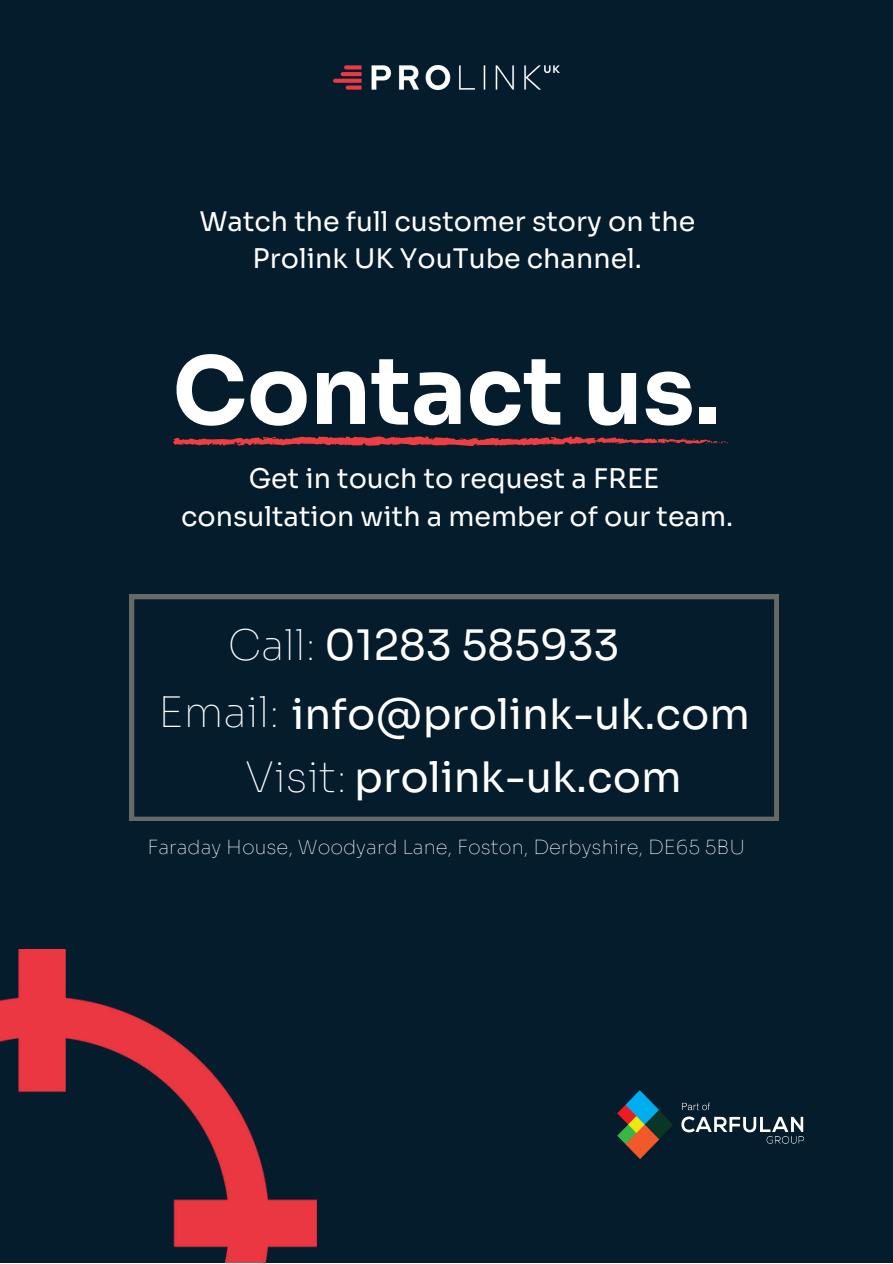
<style>
.page{position:relative;width:893px;height:1264px;background:#fff}
.page>*{position:absolute;margin:0;border:0;box-sizing:border-box;transform-origin:0 0}
.t1{font:700 92.85px "Sora";color:#fff}
.t2{font:42px "Sora";color:#fff}
.t3{font:27px/37px "Sora";color:#fff;text-align:center}
.t4{font:100 19.5px "Sora";color:#fff}
.s1{font-weight:100}
</style>
<div class="page">
<div style="left:0;top:0;width:892px;height:1262px;background:#041c2c"></div>
<svg style="left:130px;top:595px;width:648px;height:225px"></svg>
<svg style="left:173px;top:436px;width:555px;height:10px"></svg>
<img style="left:617px;top:1090px;width:186px;height:68px">
<img style="left:333px;top:65px;width:226px;height:24px">
<img style="left:0;top:949px;width:316px;height:313px">
<p class="t3" style="left:199px;top:201px;width:497px">Watch the full customer story on the<br>Prolink UK YouTube channel.</p>
<h1 class="t1" style="left:172px;top:314px;width:549px">Contact us.</h1>
<p class="t3" style="left:181px;top:458px;width:553px">Get in touch to request a FREE consultation with a member of our team.</p>
<h2 class="t2" style="left:228px;top:611px;width:393px"><span class="s1">Call:</span> 01283 585933</h2>
<h2 class="t2" style="left:158px;top:679px;width:593px"><span class="s1">Email:</span> info@prolink-uk.com</h2>
<h2 class="t2" style="left:245px;top:742px;width:437px"><span class="s1">Visit:</span> prolink-uk.com</h2>
<p class="t4" style="left:147px;top:831px;width:599px">Faraday House, Woodyard Lane, Foston, Derbyshire, DE65 5BU</p>
</div>
